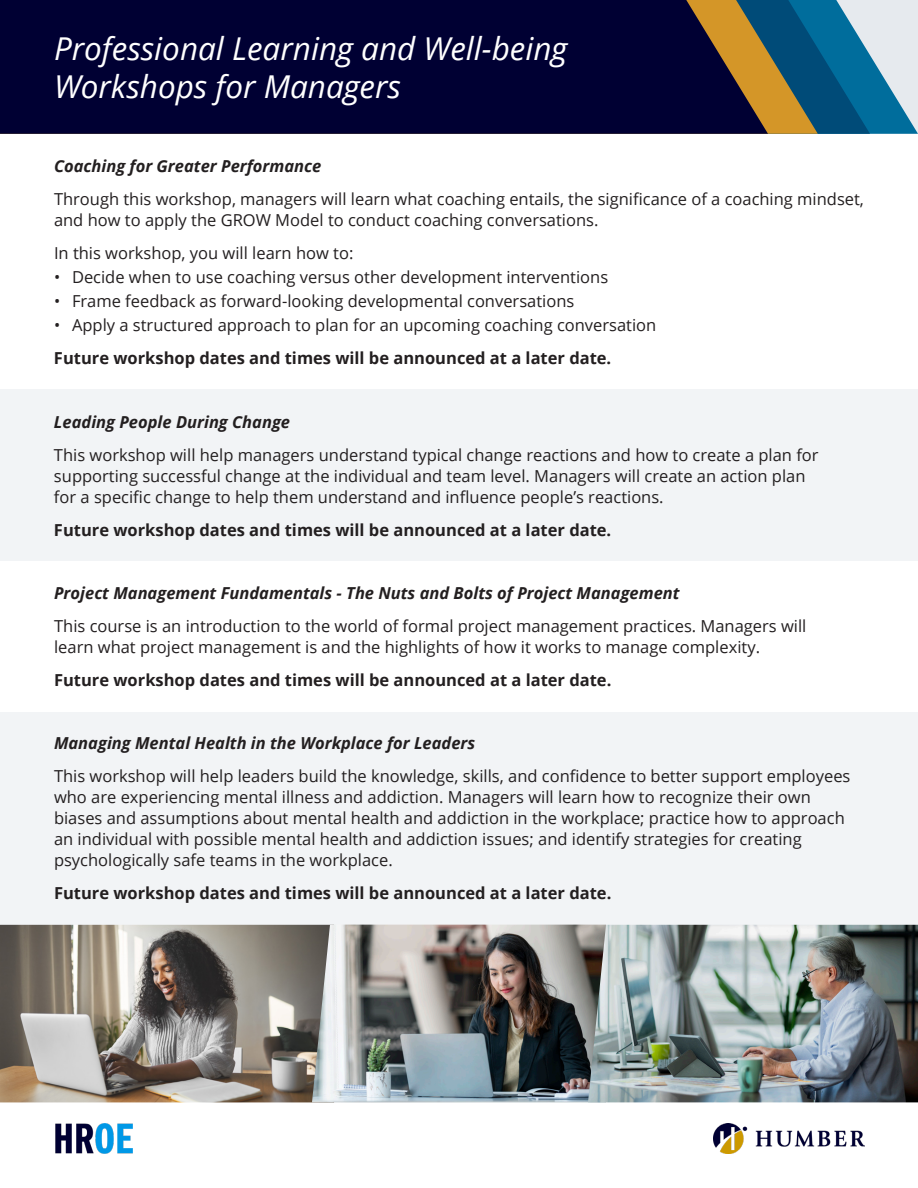
<style>
.page{position:relative;width:918px;height:1188px;background:#fff}
.page>*{position:absolute;margin:0;border:0;box-sizing:border-box;transform-origin:0 0}
.t1{font:italic 31.5px/37.8px "Open Sans";color:#fff}
.t2{font:16.5px/21px "Open Sans";color:#231f20}
.t3{font:700 16.5px "Open Sans";color:#231f20}
.t4{font:italic 700 16.5px "Open Sans";color:#231f20}
</style>
<div class="page">
<img style="left:55px;top:1124px;width:78px;height:29px">
<img style="left:714px;top:1123px;width:150px;height:30px">
<div style="left:0;top:389px;width:918px;height:172px;background:#f2f4f6"></div>
<svg style="left:870px;top:0;width:48px;height:134px;background:#a2c5d5"></svg>
<svg style="left:818px;top:0;width:52px;height:134px;background:#1e729b"></svg>
<svg style="left:768px;top:0;width:50px;height:134px;background:#406563"></svg>
<div style="left:0;top:0;width:768px;height:134px;background:#003"></div>
<div style="left:0;top:712px;width:918px;height:213px;background:#f2f4f6"></div>
<img style="left:0;top:925px;width:312px;height:177px">
<img style="left:312px;top:925px;width:276px;height:177px">
<img style="left:588px;top:925px;width:330px;height:177px">
<h2 class="t1" style="left:54px;top:29px;width:515px">Professional Learning and Well-being<br>Workshops for Managers</h2>
<h3 class="t4" style="left:54px;top:154px;width:269px">Coaching for Greater Performance</h3>
<p class="t2" style="left:54px;top:188px;width:812px">Through this workshop, managers will learn what coaching entails, the significance of a coaching mindset, and how to apply the GROW Model to conduct coaching conversations.</p>
<p class="t2" style="left:54px;top:242px;width:301px">In this workshop, you will learn how to:</p>
<p class="t2" style="left:54px;top:266px;width:556px">• Decide when to use coaching versus other development interventions</p>
<p class="t2" style="left:54px;top:290px;width:522px">• Frame feedback as forward-looking developmental conversations</p>
<p class="t2" style="left:54px;top:314px;width:604px">• Apply a structured approach to plan for an upcoming coaching conversation</p>
<p class="t3" style="left:54px;top:346px;width:559px">Future workshop dates and times will be announced at a later date.</p>
<h3 class="t4" style="left:54px;top:410px;width:238px">Leading People During Change</h3>
<p class="t2" style="left:54px;top:444px;width:766px">This workshop will help managers understand typical change reactions and how to create a plan for supporting successful change at the individual and team level. Managers will create an action plan for a specific change to help them understand and influence people’s reactions.</p>
<p class="t3" style="left:54px;top:518px;width:559px">Future workshop dates and times will be announced at a later date.</p>
<h3 class="t4" style="left:54px;top:582px;width:627px">Project Management Fundamentals - The Nuts and Bolts of Project Management</h3>
<p class="t2" style="left:54px;top:616px;width:754px">This course is an introduction to the world of formal project management practices. Managers will learn what project management is and the highlights of how it works to manage complexity.</p>
<p class="t3" style="left:54px;top:669px;width:559px">Future workshop dates and times will be announced at a later date.</p>
<h3 class="t4" style="left:54px;top:732px;width:423px">Managing Mental Health in the Workplace for Leaders</h3>
<p class="t2" style="left:54px;top:765px;width:798px">This workshop will help leaders build the knowledge, skills, and confidence to better support employees who are experiencing mental illness and addiction. Managers will learn how to recognize their own biases and assumptions about mental health and addiction in the workplace; practice how to approach an individual with possible mental health and addiction issues; and identify strategies for creating psychologically safe teams in the workplace.</p>
<p class="t3" style="left:54px;top:882px;width:559px">Future workshop dates and times will be announced at a later date.</p>
</div>
